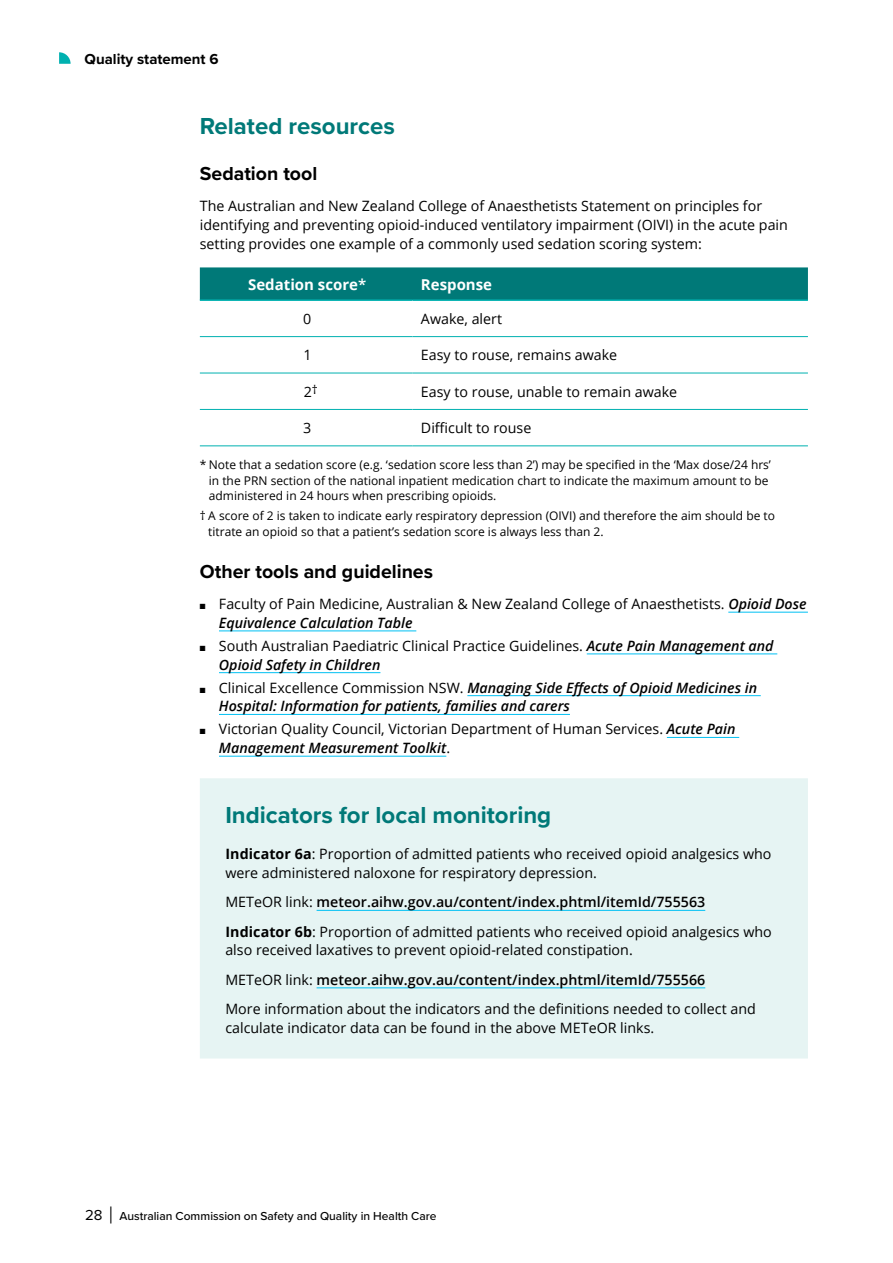
<style>
.page{position:relative;width:893px;height:1263px;background:#fff}
.page>*{position:absolute;margin:0;border:0;box-sizing:border-box;transform-origin:0 0}
.Indicator_Box_Title{font:700 24px "Proxima Nova";color:#007978}
.Heading_2{font:700 24px "Proxima Nova";color:#007978}
.Heading_3{font:700 19.5px "Proxima Nova";color:#000}
.Table_Heading__white{font:700 15px "Open Sans";color:#fff}
.t1{font:700 15px "Proxima Nova";color:#000}
.Normal_Before_Bullet{font:14.25px/18.8px "Open Sans";color:#000}
.Indicator__in_box{font:14.25px/18.8px "Open Sans";color:#000}
.Bullet{font:14.25px/18.8px "Open Sans";color:#000}
.t2{font:600 14.25px "Open Sans";color:#000}
.Bullet-2{font:italic 600 14.25px/18.8px "Open Sans";color:#000}
.Bullet_Last{font:14.25px/18.8px "Open Sans";color:#000}
.Table_Text{font:14.25px "Open Sans";color:#000}
.Footnote_text{font:12px/15.8px "Open Sans";color:#000}
.t3{font:500 12px "Proxima Nova";color:#000}
.s1{font-weight:600}
.s2{font-weight:600;font-style:italic}
.s3{font-weight:400;font-style:normal}
.s4{font-weight:700}
.s5{font-weight:400}
.s6{font-weight:400;font-size:15px}
.s7{font-weight:300;font-size:24px}
</style>
<div class="page">
<hr style="left:728px;top:612px;width:80px;height:1px;background:#00c0f3">
<hr style="left:219px;top:630px;width:197px;height:1px;background:#00c0f3">
<hr style="left:587px;top:653px;width:190px;height:1px;background:#00c0f3">
<hr style="left:219px;top:672px;width:161px;height:1px;background:#00c0f3">
<hr style="left:467px;top:695px;width:294px;height:1px;background:#00c0f3">
<hr style="left:219px;top:714px;width:351px;height:1px;background:#00c0f3">
<hr style="left:667px;top:737px;width:72px;height:1px;background:#00c0f3">
<hr style="left:219px;top:756px;width:227px;height:1px;background:#00c0f3">
<div style="left:200px;top:267px;width:608px;height:32px;background:#007978"></div>
<svg style="left:200px;top:337px;width:608px;height:72px"></svg>
<hr style="left:200px;top:336px;width:212px;height:1px;background:#00b1b0">
<hr style="left:412px;top:336px;width:396px;height:1px;background:#00b1b0">
<hr style="left:200px;top:373px;width:212px;height:1px;background:#00b1b0">
<hr style="left:412px;top:373px;width:396px;height:1px;background:#00b1b0">
<hr style="left:200px;top:409px;width:212px;height:1px;background:#00b1b0">
<hr style="left:412px;top:409px;width:396px;height:1px;background:#00b1b0">
<hr style="left:200px;top:299px;width:212px;height:2px;background:#00b1b0">
<hr style="left:412px;top:299px;width:396px;height:2px;background:#00b1b0">
<hr style="left:200px;top:445px;width:212px;height:1px;background:#00b1b0">
<hr style="left:412px;top:445px;width:396px;height:1px;background:#00b1b0">
<div style="left:200px;top:778px;width:608px;height:280px;background:#e6f4f3"></div>
<hr style="left:317px;top:910px;width:388px;height:1px;background:#00c0f3">
<hr style="left:317px;top:987px;width:388px;height:1px;background:#00c0f3">
<svg style="left:59px;top:52px;width:12px;height:12px"></svg>
<p class="t1" style="left:85px;top:48px;width:136px">Quality statement 6</p>
<h2 class="Heading_2" style="left:200px;top:108px;width:197px">Related resources</h2>
<h3 class="Heading_3" style="left:200px;top:159px;width:119px">Sedation tool</h3>
<p class="Normal_Before_Bullet" style="left:200px;top:196px;width:590px">The Australian and New Zealand College of Anaesthetists Statement on principles for identifying and preventing opioid-induced ventilatory impairment (OIVI) in the acute pain setting provides one example of a commonly used sedation scoring system:</p>
<p class="Table_Heading__white" style="left:248px;top:273px;width:120px">Sedation score<span class="s1">*</span></p>
<p class="Table_Heading__white" style="left:421px;top:273px;width:73px">Response</p>
<p class="Table_Text" style="left:303px;top:309px;width:10px">0</p>
<p class="Table_Text" style="left:421px;top:309px;width:83px">Awake, alert</p>
<p class="Table_Text" style="left:304px;top:345px;width:7px">1</p>
<p class="Table_Text" style="left:421px;top:345px;width:198px">Easy to rouse, remains awake</p>
<p class="Table_Text" style="left:304px;top:382px;width:16px">2<sup>†</sup></p>
<p class="Table_Text" style="left:421px;top:382px;width:258px">Easy to rouse, unable to remain awake</p>
<p class="Table_Text" style="left:303px;top:418px;width:10px">3</p>
<p class="Table_Text" style="left:421px;top:418px;width:112px">Difficult to rouse</p>
<p class="Footnote_text" style="left:209px;top:456px;width:564px;text-indent:-9px">* Note that a sedation score (e.g. ‘sedation score less than 2’) may be specified in the ‘Max dose/24 hrs’ in the PRN section of the national inpatient medication chart to indicate the maximum amount to be administered in 24 hours when prescribing opioids.</p>
<p class="Footnote_text" style="left:208px;top:508px;width:568px;text-indent:-8px">† A score of 2 is taken to indicate early respiratory depression (OIVI) and therefore the aim should be to titrate an opioid so that a patient’s sedation score is always less than 2.</p>
<h3 class="Heading_3" style="left:200px;top:557px;width:235px">Other tools and guidelines</h3>
<p class="Bullet" style="left:219px;top:594px;width:589px;text-indent:-19px">■ Faculty of Pain Medicine, Australian &amp; New Zealand College of Anaesthetists. <span class="s2">Opioid Dose<br>Equivalence Calculation Table</span></p>
<p class="Bullet" style="left:219px;top:636px;width:556px;text-indent:-19px">■ South Australian Paediatric Clinical Practice Guidelines. <span class="s2">Acute Pain Management and<br>Opioid Safety in Children</span></p>
<p class="Bullet-2" style="left:219px;top:678px;width:540px;text-indent:-19px">■ <span class="s3">Clinical Excellence Commission NSW.</span> Managing Side Effects of Opioid Medicines in<br>Hospital: Information for patients, families and carers</p>
<p class="Bullet_Last" style="left:219px;top:719px;width:518px;text-indent:-19px">■ Victorian Quality Council, Victorian Department of Human Services. <span class="s2">Acute Pain<br>Management Measurement Toolkit</span>.</p>
<h2 class="Indicator_Box_Title" style="left:225px;top:797px;width:327px">Indicators for local monitoring</h2>
<p class="Indicator__in_box" style="left:225px;top:844px;width:548px"><span class="s4">Indicator 6a</span>: Proportion of admitted patients who received opioid analgesics who were administered naloxone for respiratory depression.</p>
<p class="t2" style="left:225px;top:892px;width:481px"><span class="s5">METeOR link:</span> meteor.aihw.gov.au/content/index.phtml/itemId/755563</p>
<p class="Indicator__in_box" style="left:225px;top:922px;width:548px"><span class="s4">Indicator 6b</span>: Proportion of admitted patients who received opioid analgesics who also received laxatives to prevent opioid-related constipation.</p>
<p class="t2" style="left:225px;top:970px;width:481px"><span class="s5">METeOR link:</span> meteor.aihw.gov.au/content/index.phtml/itemId/755566</p>
<p class="Normal_Before_Bullet" style="left:225px;top:999px;width:532px">More information about the indicators and the definitions needed to collect and calculate indicator data can be found in the above METeOR links.</p>
<p class="t3" style="left:85px;top:1207px;width:353px"><span class="s6">28</span> <span class="s7">|</span> Australian Commission on Safety and Quality in Health Care</p>
</div>
